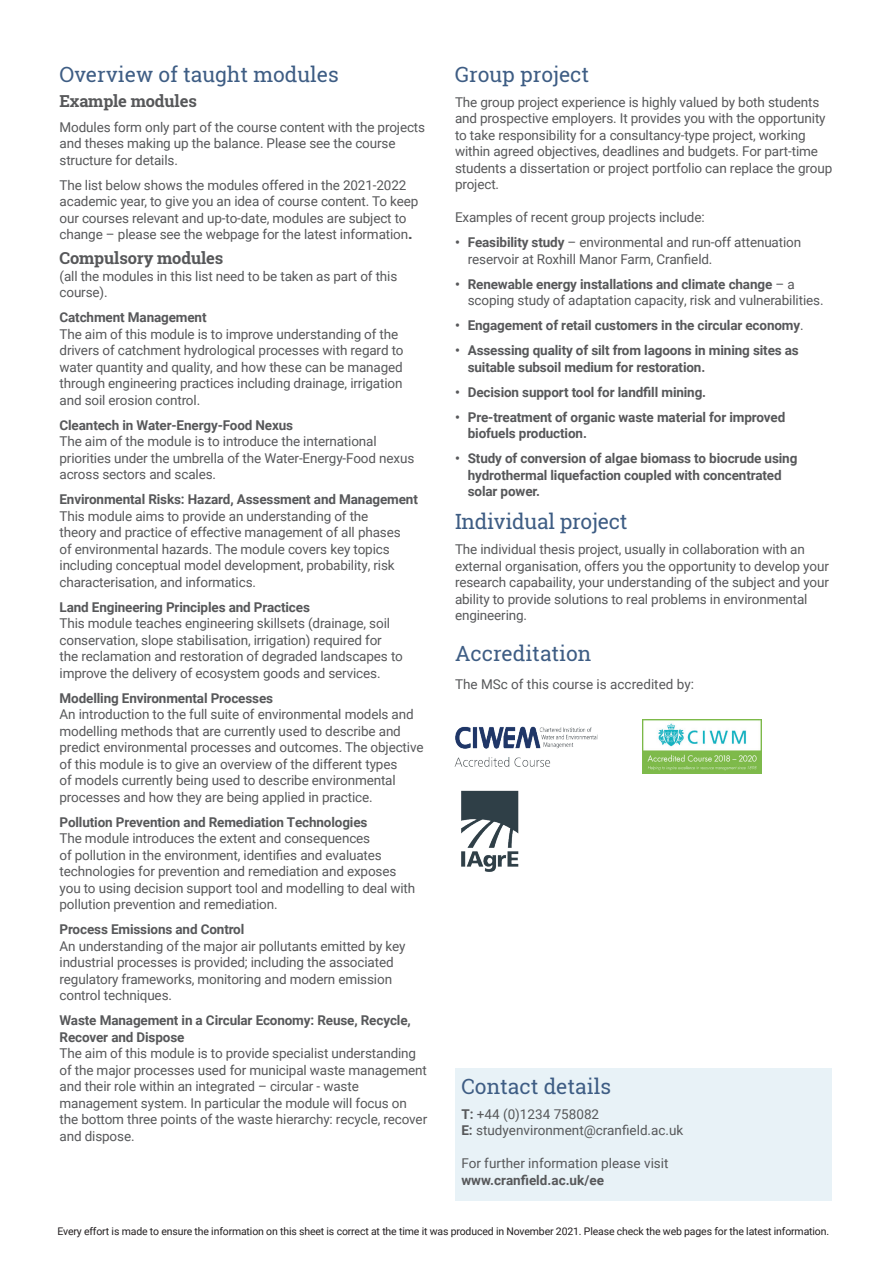
<style>
.page{position:relative;width:893px;height:1263px;background:#fff}
.page>*{position:absolute;margin:0;border:0;box-sizing:border-box;transform-origin:0 0}
.t1{font:21px "Roboto Slab";color:#3e5d84}
.t2{font:700 16.5px "Roboto Slab";letter-spacing:-.01em;color:#57585a}
.t3{font:13.5px/16.5px "Roboto";letter-spacing:-.01em;color:#57585a}
.t4{font:700 13.5px/16.5px "Roboto";letter-spacing:-.01em;color:#57585a}
.t5{font:10.5px "Roboto";letter-spacing:-.015em;color:#231f20}
.s1{font-family:"Roboto Slab";font-weight:700;font-size:16.5px}
.s2{font-weight:700}
.s3{font-weight:400}
</style>
<div class="page">
<div style="left:455px;top:1069px;width:377px;height:132px;background:#e8f2f7"></div>
<img style="left:454px;top:726px;width:144px;height:41px">
<img style="left:642px;top:719px;width:119px;height:54px">
<img style="left:461px;top:790px;width:58px;height:82px">
<h1 class="t1" style="left:60px;top:60px;width:281px">Overview of taught modules</h1>
<p class="t2" style="left:60px;top:89px;width:139px">Example modules</p>
<p class="t3" style="left:60px;top:118px;width:367px">Modules form only part of the course content with the projects and theses making up the balance. Please see the course structure for details.</p>
<p class="t3" style="left:60px;top:176px;width:360px">The list below shows the modules offered in the 2021-2022 academic year, to give you an idea of course content. To keep our courses relevant and up-to-date, modules are subject to change – please see the webpage for the latest information<span class="s1">.</span></p>
<p class="t2" style="left:60px;top:247px;width:165px">Compulsory modules</p>
<p class="t3" style="left:60px;top:267px;width:339px">(all the modules in this list need to be taken as part of this course).</p>
<p class="t4" style="left:60px;top:308px;width:149px">Catchment Management</p>
<p class="t3" style="left:60px;top:325px;width:346px">The aim of this module is to improve understanding of the drivers of catchment hydrological processes with regard to water quantity and quality, and how these can be managed through engineering practices including drainage, irrigation and soil erosion control.</p>
<p class="t4" style="left:60px;top:416px;width:235px">Cleantech in Water-Energy-Food Nexus</p>
<p class="t3" style="left:60px;top:432px;width:356px">The aim of the module is to introduce the international priorities under the umbrella of the Water-Energy-Food nexus across sectors and scales.</p>
<p class="t4" style="left:60px;top:490px;width:360px">Environmental Risks: Hazard, Assessment and Management</p>
<p class="t3" style="left:60px;top:507px;width:343px">This module aims to provide an understanding of the theory and practice of effective management of all phases of environmental hazards. The module covers key topics including conceptual model development, probability, risk characterisation, and informatics.</p>
<p class="t4" style="left:60px;top:598px;width:252px">Land Engineering Principles and Practices</p>
<p class="t3" style="left:60px;top:614px;width:345px">This module teaches engineering skillsets (drainage, soil conservation, slope stabilisation, irrigation) required for the reclamation and restoration of degraded landscapes to improve the delivery of ecosystem goods and services.</p>
<p class="t4" style="left:60px;top:689px;width:215px">Modelling Environmental Processes</p>
<p class="t3" style="left:60px;top:705px;width:366px">An introduction to the full suite of environmental models and modelling methods that are currently used to describe and predict environmental processes and outcomes. The objective of this module is to give an overview of the different types<br>of models currently being used to describe environmental processes and how they are being applied in practice.</p>
<p class="t4" style="left:60px;top:813px;width:309px">Pollution Prevention and Remediation Technologies</p>
<p class="t3" style="left:60px;top:829px;width:357px">The module introduces the extent and consequences<br>of pollution in the environment, identifies and evaluates technologies for prevention and remediation and exposes you to using decision support tool and modelling to deal with pollution prevention and remediation.</p>
<p class="t4" style="left:60px;top:920px;width:186px">Process Emissions and Control</p>
<p class="t3" style="left:60px;top:937px;width:348px">An understanding of the major air pollutants emitted by key industrial processes is provided; including the associated regulatory frameworks, monitoring and modern emission control techniques.</p>
<p class="t4" style="left:60px;top:1011px;width:353px">Waste Management in a Circular Economy: Reuse, Recycle,<br>Recover and Dispose</p>
<p class="t3" style="left:60px;top:1044px;width:369px">The aim of this module is to provide specialist understanding of the major processes used for municipal waste management and their role within an integrated – circular - waste management system. In particular the module will focus on the bottom three points of the waste hierarchy: recycle, recover and dispose.</p>
<h1 class="t1" style="left:455px;top:60px;width:136px">Group project</h1>
<p class="t3" style="left:455px;top:93px;width:379px">The group project experience is highly valued by both students and prospective employers. It provides you with the opportunity to take responsibility for a consultancy-type project, working within agreed objectives, deadlines and budgets. For part-time students a dissertation or project portfolio can replace the group project.</p>
<p class="t3" style="left:455px;top:208px;width:251px">Examples of recent group projects include:</p>
<p class="t3" style="left:468px;top:233px;width:335px;text-indent:-13px"><span class="s2">• Feasibility study</span> – environmental and run-off attenuation reservoir at Roxhill Manor Farm, Cranfield.</p>
<p class="t3" style="left:468px;top:275px;width:357px;text-indent:-13px"><span class="s2">• Renewable energy installations and climate change</span> – a scoping study of adaptation capacity, risk and vulnerabilities.</p>
<p class="t4" style="left:455px;top:316px;width:350px">• Engagement of retail customers in the circular economy<span class="s3">.</span></p>
<p class="t4" style="left:468px;top:341px;width:333px;text-indent:-13px">• Assessing quality of silt from lagoons in mining sites as suitable subsoil medium for restoration.</p>
<p class="t4" style="left:455px;top:383px;width:253px">• Decision support tool for landfill mining.</p>
<p class="t4" style="left:468px;top:408px;width:319px;text-indent:-13px">• Pre-treatment of organic waste material for improved biofuels production.</p>
<p class="t4" style="left:468px;top:449px;width:331px;text-indent:-13px">• Study of conversion of algae biomass to biocrude using hydrothermal liquefaction coupled with concentrated solar power.</p>
<h1 class="t1" style="left:455px;top:507px;width:174px">Individual project</h1>
<p class="t3" style="left:455px;top:541px;width:376px">The individual thesis project, usually in collaboration with an external organisation, offers you the opportunity to develop your research capabaility, your understanding of the subject and your ability to provide solutions to real problems in environmental engineering.</p>
<h1 class="t1" style="left:455px;top:639px;width:138px">Accreditation</h1>
<p class="t3" style="left:455px;top:675px;width:241px">The MSc of this course is accredited by:</p>
<h1 class="t1" style="left:461px;top:1072px;width:151px">Contact details</h1>
<p class="t3" style="left:461px;top:1105px;width:224px"><span class="s2">T:</span> +44 (0)1234 758082<br><span class="s2">E:</span> studyenvironment@cranfield.ac.uk</p>
<p class="t3" style="left:461px;top:1155px;width:209px">For further information please visit</p>
<p class="t4" style="left:461px;top:1171px;width:144px">www.cranfield.ac.uk/ee</p>
<p class="t5" style="left:57px;top:1223px;width:773px">Every effort is made to ensure the information on this sheet is correct at the time it was produced in November 2021. Please check the web pages for the latest information.</p>
</div>
